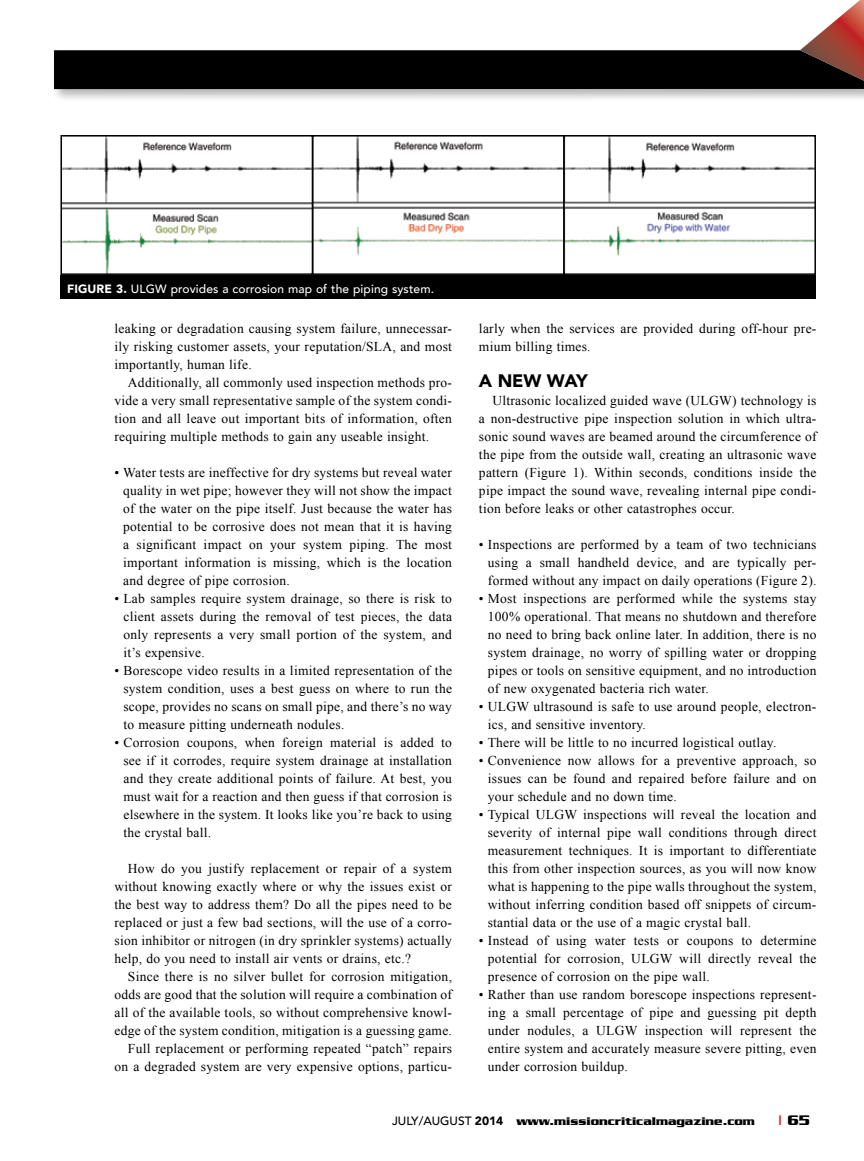
<style>
.page{position:relative;width:864px;height:1161px;background:#fff}
.page>*{position:absolute;margin:0;border:0;box-sizing:border-box;transform-origin:0 0}
.t1{font:900 18px "Avenir";letter-spacing:-.025em;color:#000}
.t2{font:700 15px "Serpentine";color:#000}
.t3{font:13.5px/18px "Times New Roman";letter-spacing:.02em;color:#000;text-align:justify}
.t4{font:500 12px "Avenir";letter-spacing:.01em;color:#fff}
.t5{font:700 12px "Serpentine";color:#000}
.s1{font-weight:900}
.s2{font-family:"Avenir";font-weight:500}
.s3{font-family:"Avenir";font-weight:900}
.s4{color:#d9232b}
</style>
<div class="page">
<div style="left:60px;top:275px;width:756px;height:23px;background:#000"></div>
<img style="left:63px;top:138px;width:750px;height:134px">
<div style="left:60px;top:135px;width:253px;height:140px;border:2px solid #000"></div>
<div style="left:312px;top:135px;width:253px;height:140px;border:2px solid #000"></div>
<div style="left:563px;top:135px;width:253px;height:140px;border:2px solid #000"></div>
<div style="left:51px;top:47px;width:813px;height:55px;background:#000;opacity:.3"></div>
<svg style="left:54px;top:0;width:810px;height:89px"></svg>
<p class="t4" style="left:67px;top:278px;width:368px"><span class="s1">FIGURE 3.</span> ULGW provides a corrosion map of the piping system.</p>
<p class="t3" style="left:114px;top:319px;width:339px">leaking or degradation causing system failure, unnecessar&shy;ily risking customer assets, your reputation/SLA, and most importantly, human life.</p>
<p class="t3" style="left:114px;top:373px;width:339px;text-indent:14px">Additionally, all commonly used inspection methods pro&shy;vide a very small representative sample of the system condi&shy;tion and all leave out important bits of information, often requiring multiple methods to gain any useable insight.</p>
<p class="t3" style="left:123px;top:463px;width:330px;text-indent:-9px">• Water tests are ineffective for dry systems but reveal water quality in wet pipe; however they will not show the impact of the water on the pipe itself. Just because the water has potential to be corrosive does not mean that it is having a significant impact on your system piping. The most important information is missing, which is the location and degree of pipe corrosion.</p>
<p class="t3" style="left:123px;top:589px;width:330px;text-indent:-9px">• Lab samples require system drainage, so there is risk to client assets during the removal of test pieces, the data only represents a very small portion of the system, and it’s expensive.</p>
<p class="t3" style="left:123px;top:661px;width:330px;text-indent:-9px">• Borescope video results in a limited representation of the system condition, uses a best guess on where to run the scope, provides no scans on small pipe, and there’s no way to measure pitting underneath nodules.</p>
<p class="t3" style="left:123px;top:733px;width:330px;text-indent:-9px">• Corrosion coupons, when foreign material is added to see if it corrodes, require system drainage at installation and they create additional points of failure. At best, you must wait for a reaction and then guess if that corrosion is elsewhere in the system. It looks like you’re back to using the crystal ball.</p>
<p class="t3" style="left:114px;top:859px;width:339px;text-indent:14px">How do you justify replacement or repair of a system without knowing exactly where or why the issues exist or the best way to address them? Do all the pipes need to be replaced or just a few bad sections, will the use of a corro&shy;sion inhibitor or nitrogen (in dry sprinkler systems) actually help, do you need to install air vents or drains, etc.?</p>
<p class="t3" style="left:114px;top:967px;width:339px;text-align:right">Since there is no silver bullet for corrosion mitigation, odds are good that the solution will require a combination of all of the available tools, so without comprehensive knowl&shy;edge of the system condition, mitigation is a guessing game.<br>Full replacement or performing repeated “patch” repairs on a degraded system are very expensive options, particu-</p>
<p class="t3" style="left:479px;top:319px;width:339px">larly when the services are provided during off-hour pre&shy;mium billing times.</p>
<h1 class="t1" style="left:479px;top:365px;width:110px">A NEW WAY</h1>
<p class="t3" style="left:479px;top:391px;width:339px;text-indent:14px">Ultrasonic localized guided wave (ULGW) technology is a non-destructive pipe inspection solution in which ultra&shy;sonic sound waves are beamed around the circumference of the pipe from the outside wall, creating an ultrasonic wave pattern (Figure 1). Within seconds, conditions inside the pipe impact the sound wave, revealing internal pipe condi&shy;tion before leaks or other catastrophes occur.</p>
<p class="t3" style="left:488px;top:535px;width:330px;text-indent:-9px">• Inspections are performed by a team of two technicians using a small handheld device, and are typically per&shy;formed without any impact on daily operations (Figure 2).</p>
<p class="t3" style="left:488px;top:589px;width:330px;text-indent:-9px">• Most inspections are performed while the systems stay 100% operational. That means no shutdown and therefore no need to bring back online later. In addition, there is no system drainage, no worry of spilling water or dropping pipes or tools on sensitive equipment, and no introduction of new oxygenated bacteria rich water.</p>
<p class="t3" style="left:488px;top:697px;width:330px;text-indent:-9px">• ULGW ultrasound is safe to use around people, electron&shy;ics, and sensitive inventory.</p>
<p class="t3" style="left:479px;top:733px;width:299px">• There will be little to no incurred logistical outlay.</p>
<p class="t3" style="left:488px;top:751px;width:330px;text-indent:-9px">• Convenience now allows for a preventive approach, so issues can be found and repaired before failure and on your schedule and no down time.</p>
<p class="t3" style="left:488px;top:805px;width:330px;text-indent:-9px">• Typical ULGW inspections will reveal the location and severity of internal pipe wall conditions through direct measurement techniques. It is important to differentiate this from other inspection sources, as you will now know what is happening to the pipe walls throughout the system, without inferring condition based off snippets of circum&shy;stantial data or the use of a magic crystal ball.</p>
<p class="t3" style="left:488px;top:931px;width:330px;text-indent:-9px">• Instead of using water tests or coupons to determine potential for corrosion, ULGW will directly reveal the presence of corrosion on the pipe wall.</p>
<p class="t3" style="left:488px;top:985px;width:330px;text-indent:-9px">• Rather than use random borescope inspections represent&shy;ing a small percentage of pipe and guessing pit depth under nodules, a ULGW inspection will represent the entire system and accurately measure severe pitting, even under corrosion buildup.</p>
<p class="t5" style="left:392px;top:1114px;width:364px"><span class="s2">JULY/AUGUST</span> <span class="s3">2014</span> www.missioncriticalmagazine.com</p>
<p class="t2" style="left:778px;top:1112px;width:33px"><span class="s4">|</span> 65</p>
</div>
